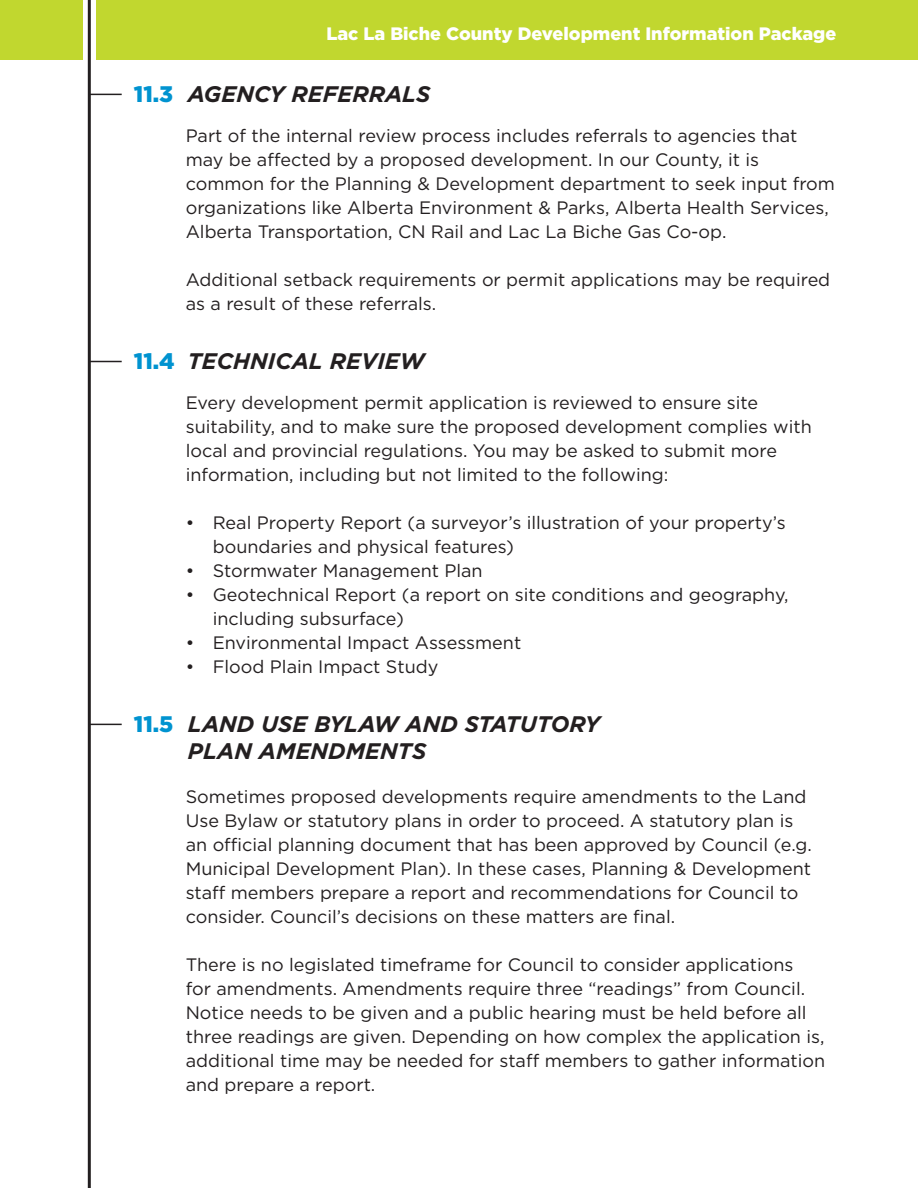
<style>
.page{position:relative;width:918px;height:1188px;background:#fff}
.page>*{position:absolute;margin:0;border:0;box-sizing:border-box;transform-origin:0 0}
.t1{font:italic 700 22.5px "Gotham";color:#231f20}
.t2{font:18px/24px "Gotham";color:#231f20}
.t3{font:900 18px "Gotham";color:#fff}
.s1{font-weight:900;font-style:normal;color:#0093d0}
</style>
<div class="page">
<hr style="left:0;top:0;width:1px;height:60px;background:#c1d72f">
<hr style="left:88px;top:0;width:3px;height:1188px;background:#231f20">
<hr style="left:89px;top:94px;width:33px;height:1px;background:#231f20">
<hr style="left:89px;top:361px;width:33px;height:1px;background:#231f20">
<hr style="left:89px;top:724px;width:33px;height:1px;background:#231f20">
<div style="left:96px;top:0;width:822px;height:60px;background:#c1d72f"></div>
<div style="left:1px;top:0;width:82px;height:60px;background:#c1d72f"></div>
<p class="t3" style="left:326px;top:23px;width:511px">Lac La Biche County Development Information Package</p>
<p class="t1" style="left:134px;top:79px;width:298px"><span class="s1">11.3</span> AGENCY REFERRALS</p>
<p class="t2" style="left:186px;top:123px;width:651px">Part of the internal review process includes referrals to agencies that may be affected by a proposed development. In our County, it is common for the Planning &amp; Development department to seek input from organizations like Alberta Environment &amp; Parks, Alberta Health Services, Alberta Transportation, CN Rail and Lac La Biche Gas Co-op.</p>
<p class="t2" style="left:186px;top:267px;width:646px">Additional setback requirements or permit applications may be required as a result of these referrals.</p>
<p class="t1" style="left:134px;top:347px;width:292px"><span class="s1">11.4</span> TECHNICAL REVIEW</p>
<p class="t2" style="left:186px;top:391px;width:628px">Every development permit application is reviewed to ensure site suitability, and to make sure the proposed development complies with local and provincial regulations. You may be asked to submit more information, including but not limited to the following:</p>
<p class="t2" style="left:213px;top:511px;width:574px;text-indent:-27px">• Real Property Report (a surveyor’s illustration of your property’s boundaries and physical features)</p>
<p class="t2" style="left:186px;top:559px;width:298px">• Stormwater Management Plan</p>
<p class="t2" style="left:213px;top:583px;width:577px;text-indent:-27px">• Geotechnical Report (a report on site conditions and geography, including subsurface)</p>
<p class="t2" style="left:186px;top:631px;width:337px">• Environmental Impact Assessment</p>
<p class="t2" style="left:186px;top:655px;width:254px">• Flood Plain Impact Study</p>
<p class="t1" style="left:134px;top:709px;width:468px"><span class="s1">11.5</span> LAND USE BYLAW AND STATUTORY</p>
<p class="t1" style="left:188px;top:736px;width:240px">PLAN AMENDMENTS</p>
<p class="t2" style="left:186px;top:784px;width:628px">Sometimes proposed developments require amendments to the Land Use Bylaw or statutory plans in order to proceed. A statutory plan is an official planning document that has been approved by Council (e.g.<br>Municipal Development Plan). In these cases, Planning &amp; Development staff members prepare a report and recommendations for Council to consider. Council’s decisions on these matters are final.</p>
<p class="t2" style="left:186px;top:952px;width:641px">There is no legislated timeframe for Council to consider applications<br>for amendments. Amendments require three “readings” from Council.<br>Notice needs to be given and a public hearing must be held before all three readings are given. Depending on how complex the application is, additional time may be needed for staff members to gather information and prepare a report.</p>
</div>
